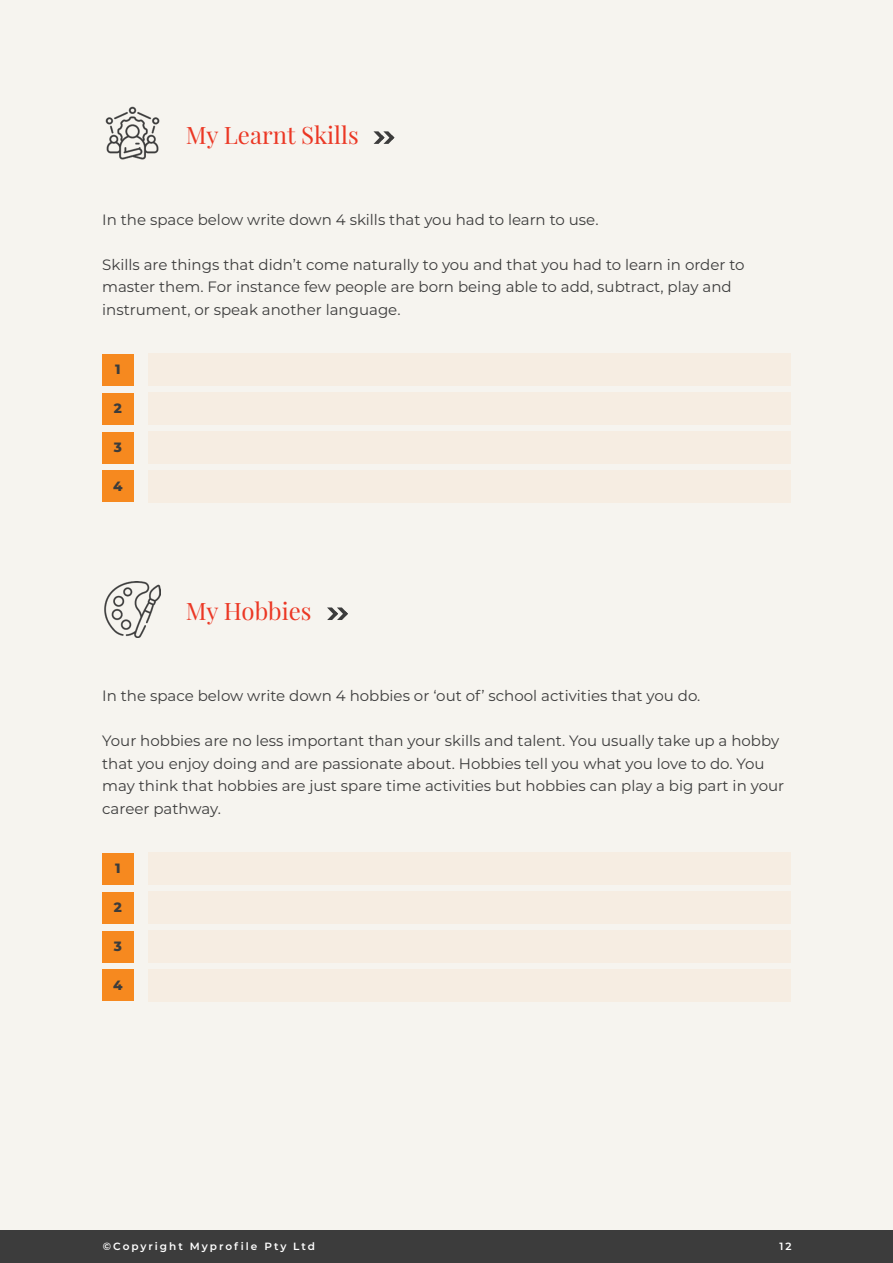
<style>
.page{position:relative;width:893px;height:1263px;background:#f6f4ef}
.page>*{position:absolute;margin:0;border:0;box-sizing:border-box;transform-origin:0 0}
.t1{font:24px "Playfair Display";color:#eb3724}
.t2{font:15px/22.5px "Montserrat";color:#3c3c3c}
.t3{font:800 13.5px "Montserrat";color:#3c3c3c}
.t4{font:600 10.5px "Montserrat";letter-spacing:.19em;color:#fff}
</style>
<div class="page">
<img style="left:105px;top:106px;width:55px;height:54px">
<img style="left:104px;top:581px;width:56px;height:56px">
<svg style="left:373px;top:131px;width:21px;height:13px"></svg>
<svg style="left:327px;top:607px;width:21px;height:13px"></svg>
<div style="left:148px;top:353px;width:643px;height:32px;background:#f6ede2"></div>
<div style="left:148px;top:852px;width:643px;height:32px;background:#f6ede2"></div>
<div style="left:148px;top:392px;width:643px;height:32px;background:#f6ede2"></div>
<div style="left:148px;top:891px;width:643px;height:32px;background:#f6ede2"></div>
<div style="left:148px;top:431px;width:643px;height:32px;background:#f6ede2"></div>
<div style="left:148px;top:930px;width:643px;height:32px;background:#f6ede2"></div>
<div style="left:148px;top:969px;width:643px;height:32px;background:#f6ede2"></div>
<div style="left:148px;top:470px;width:643px;height:32px;background:#f6ede2"></div>
<div style="left:102px;top:354px;width:32px;height:31px;background:#f6891f"></div>
<div style="left:102px;top:853px;width:32px;height:31px;background:#f6891f"></div>
<div style="left:102px;top:393px;width:32px;height:31px;background:#f6891f"></div>
<div style="left:102px;top:892px;width:32px;height:31px;background:#f6891f"></div>
<div style="left:102px;top:432px;width:32px;height:31px;background:#f6891f"></div>
<div style="left:102px;top:931px;width:32px;height:31px;background:#f6891f"></div>
<div style="left:102px;top:471px;width:32px;height:31px;background:#f6891f"></div>
<div style="left:102px;top:970px;width:32px;height:31px;background:#f6891f"></div>
<div style="left:0;top:1231px;width:893px;height:32px;background:#3c3c3c"></div>
<h1 class="t1" style="left:186px;top:120px;width:174px">My Learnt Skills</h1>
<p class="t2" style="left:102px;top:208px;width:498px">In the space below write down 4 skills that you had to learn to use.</p>
<p class="t2" style="left:102px;top:253px;width:644px">Skills are things that didn’t come naturally to you and that you had to learn in order to master them. For instance few people are born being able to add, subtract, play and instrument, or speak another language.</p>
<p class="t3" style="left:115px;top:359px;width:7px">1</p>
<p class="t3" style="left:114px;top:398px;width:10px">2</p>
<p class="t3" style="left:114px;top:437px;width:10px">3</p>
<p class="t3" style="left:113px;top:476px;width:11px">4</p>
<h1 class="t1" style="left:186px;top:596px;width:127px">My Hobbies</h1>
<p class="t2" style="left:102px;top:684px;width:600px">In the space below write down 4 hobbies or ‘out of’ school activities that you do.</p>
<p class="t2" style="left:102px;top:729px;width:683px">Your hobbies are no less important than your skills and talent. You usually take up a hobby that you enjoy doing and are passionate about. Hobbies tell you what you love to do. You may think that hobbies are just spare time activities but hobbies can play a big part in your career pathway.</p>
<p class="t3" style="left:115px;top:858px;width:7px">1</p>
<p class="t3" style="left:114px;top:897px;width:10px">2</p>
<p class="t3" style="left:114px;top:936px;width:10px">3</p>
<p class="t3" style="left:113px;top:975px;width:11px">4</p>
<p class="t4" style="left:103px;top:1239px;width:214px">©Copyright Myprofile Pty Ltd</p>
<p class="t4" style="left:779px;top:1239px;width:14px">12</p>
</div>
